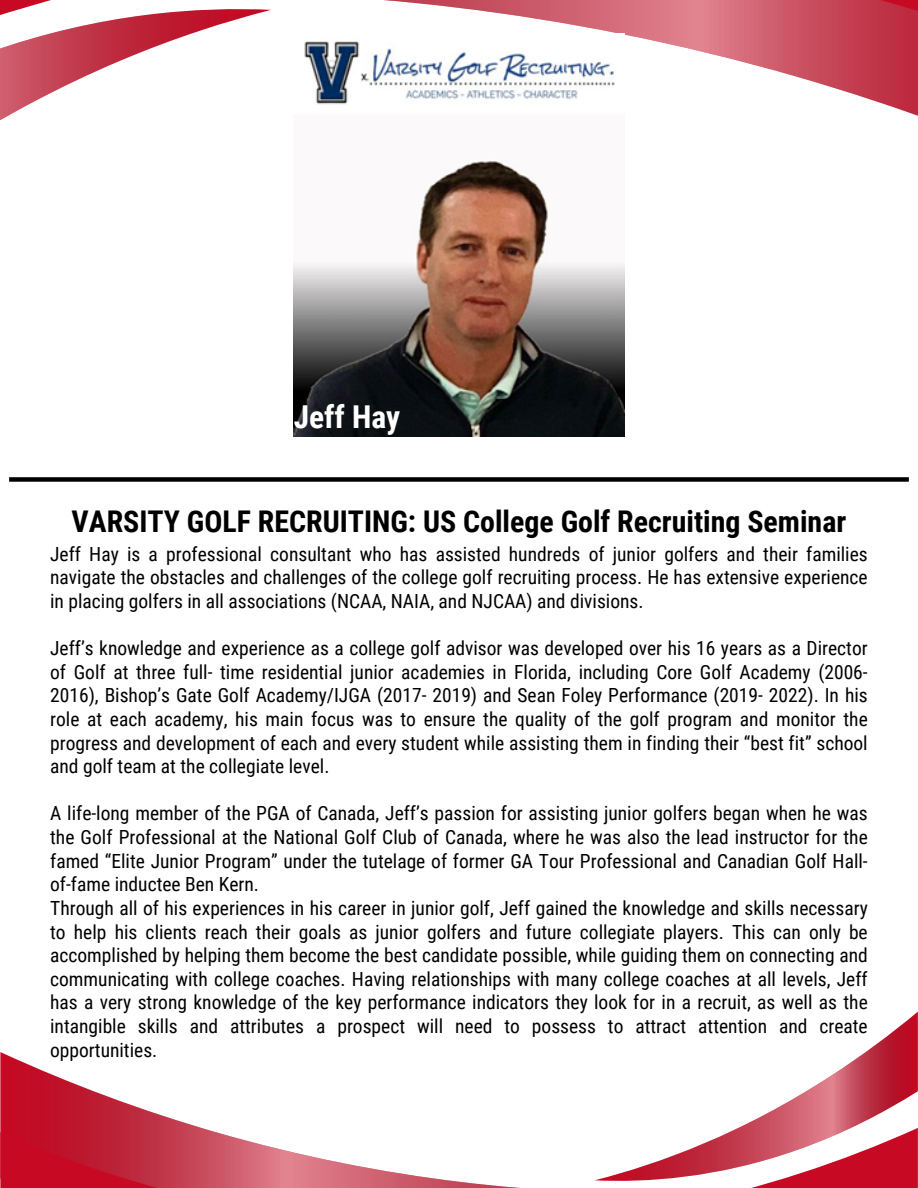
<style>
.page{position:relative;width:918px;height:1188px;background:#fff}
.page>*{position:absolute;margin:0;border:0;box-sizing:border-box;transform-origin:0 0}
.t1{font:700 31.5px "Roboto Condensed";color:#fff}
.t2{font:700 29.85px "Roboto Condensed";color:#000}
.t3{font:19.5px/23.7px "Roboto Condensed";color:#000;text-align:justify}
</style>
<div class="page">
<svg style="left:0;top:1052px;width:202px;height:76px"></svg>
<svg style="left:0;top:1128px;width:918px;height:60px"></svg>
<svg style="left:595px;top:1012px;width:323px;height:171px"></svg>
<svg style="left:818px;top:83px;width:100px;height:33px"></svg>
<svg style="left:0;top:0;width:918px;height:83px"></svg>
<svg style="left:0;top:7px;width:271px;height:114px"></svg>
<div style="left:9px;top:477px;width:900px;height:5px;background:#000"></div>
<img style="left:294px;top:34px;width:330px;height:402px">
<p class="t1" style="left:294px;top:399px;width:108px">Jeff Hay</p>
<p class="t2" style="left:72px;top:505px;width:776px">VARSITY GOLF RECRUITING: US College Golf Recruiting Seminar</p>
<h1 class="t3" style="left:50px;top:542px;width:819px">Jeff Hay is a professional consultant who has assisted hundreds of junior golfers and their families navigate the obstacles and challenges of the college golf recruiting process. He has extensive experience in placing golfers in all associations (NCAA, NAIA, and NJCAA) and divisions.</h1>
<p class="t3" style="left:50px;top:637px;width:819px">Jeff’s knowledge and experience as a college golf advisor was developed over his 16 years as a Director of Golf at three full- time residential junior academies in Florida, including Core Golf Academy (2006- 2016), Bishop’s Gate Golf Academy/IJGA (2017- 2019) and Sean Foley Performance (2019- 2022). In his role at each academy, his main focus was to ensure the quality of the golf program and monitor the progress and development of each and every student while assisting them in finding their “best fit” school and golf team at the collegiate level.</p>
<p class="t3" style="left:50px;top:802px;width:819px">A life-long member of the PGA of Canada, Jeff’s passion for assisting junior golfers began when he was the Golf Professional at the National Golf Club of Canada, where he was also the lead instructor for the famed “Elite Junior Program” under the tutelage of former GA Tour Professional and Canadian Golf Hall&shy;of-fame inductee Ben Kern.</p>
<p class="t3" style="left:50px;top:896px;width:819px">Through all of his experiences in his career in junior golf, Jeff gained the knowledge and skills necessary to help his clients reach their goals as junior golfers and future collegiate players. This can only be accomplished by helping them become the best candidate possible, while guiding them on connecting and communicating with college coaches. Having relationships with many college coaches at all levels, Jeff has a very strong knowledge of the key performance indicators they look for in a recruit, as well as the intangible skills and attributes a prospect will need to possess to attract attention and create opportunities.</p>
</div>
